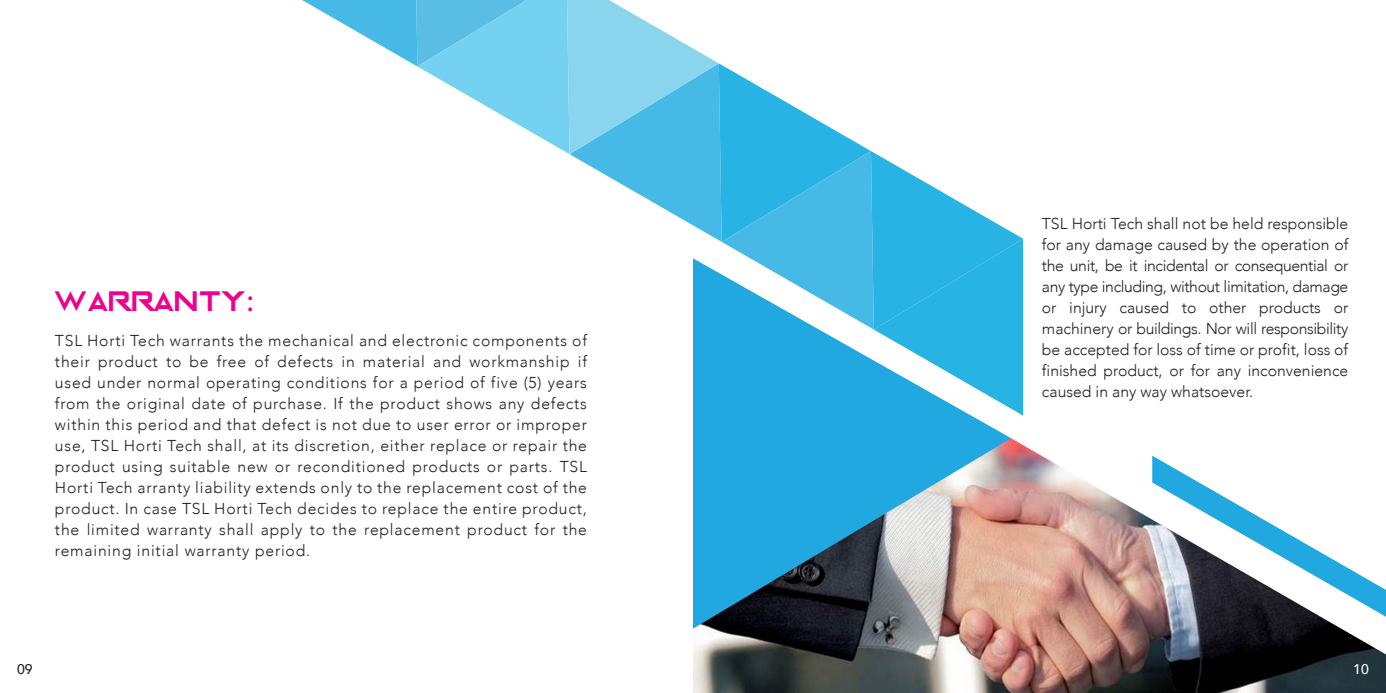
<style>
.page{position:relative;width:1386px;height:693px;background:#fff}
.page>*{position:absolute;margin:0;border:0;box-sizing:border-box;transform-origin:0 0}
.t1{font:31.5px "Enter The Grid";letter-spacing:.05em;color:#ed028c}
.t2{font:300 15.75px/21px "Avenir";letter-spacing:.015em;color:#231f20;text-align:justify}
.t3{font:500 14px "Avenir";color:#231f20}
.t4{font:500 14px "Avenir";color:#fff}
.s1{font-family:"Myriad Pro"}
</style>
<div class="page">
<img style="left:693px;top:438px;width:693px;height:255px">
<svg style="left:693px;top:416px;width:318px;height:213px;background:#5396b4"></svg>
<svg style="left:1152px;top:456px;width:234px;height:161px"></svg>
<svg style="left:302px;top:0;width:721px;height:416px"></svg>
<p class="t1" style="left:55px;top:291px;width:200px">WARRANTY<span class="s1">:</span></p>
<p class="t2" style="left:55px;top:330px;width:534px">TSL Horti Tech warrants the mechanical and electronic components of their product to be free of defects in material and workmanship if used under normal operating conditions for a period of five (5) years from the original date of purchase. If the product shows any defects within this period and that defect is not due to user error or improper use, TSL Horti Tech shall, at its discretion, either replace or repair the product using suitable new or reconditioned products or parts. TSL Horti Tech arranty liability extends only to the replacement cost of the product. In case TSL Horti Tech decides to replace the entire product, the limited warranty shall apply to the replacement product for the remaining initial warranty period.</p>
<p class="t2" style="left:1042px;top:213px;width:308px">TSL Horti Tech shall not be held responsible for any damage caused by the operation of the unit, be it incidental or consequential or any type including, without limitation, damage or injury caused to other products or machinery or buildings. Nor will responsibility be accepted for loss of time or profit, loss of finished product, or for any inconvenience caused in any way whatsoever.</p>
<p class="t3" style="left:17px;top:657px;width:17px">09</p>
<p class="t4" style="left:1353px;top:657px;width:17px">10</p>
</div>
